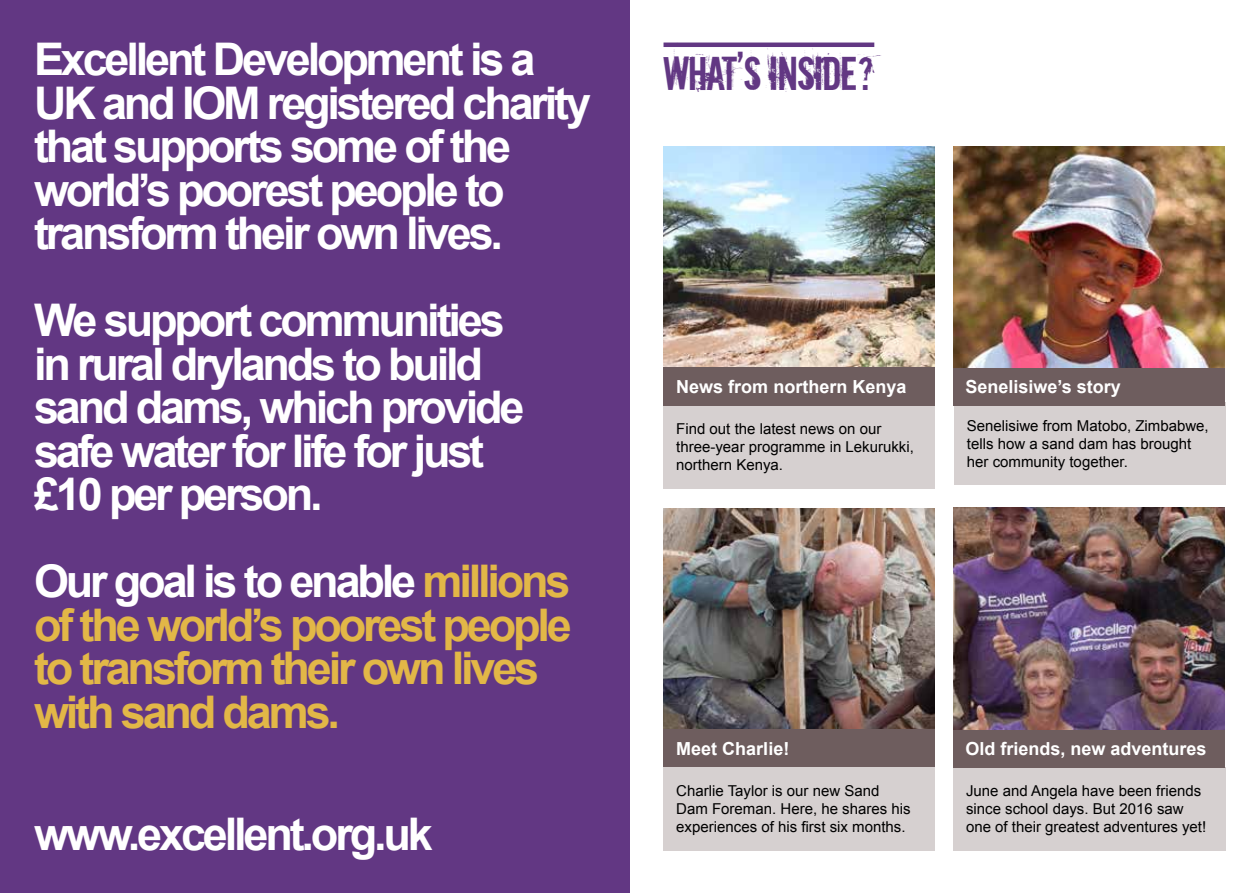
<style>
.page{position:relative;width:1259px;height:893px;background:#fff}
.page>*{position:absolute;margin:0;border:0;box-sizing:border-box;transform-origin:0 0}
.t1{font:700 45px/43.5px "Arial";letter-spacing:-.07em;color:#fff}
.t2{font:700 45px/43.5px "Arial";letter-spacing:-.07em;color:#e2b747}
.t3{font:45px "Downcome";letter-spacing:-.03em;color:#623783}
.t4{font:700 18px "Arial";color:#fff}
.t5{font:15px/18px "Arial";color:#000}
.s1{color:#fff}
</style>
<div class="page">
<div style="left:0;top:0;width:629px;height:893px;background:#623783"></div>
<img style="left:663px;top:508px;width:271px;height:221px">
<div style="left:663px;top:405px;width:272px;height:84px;background:#d6d0d0"></div>
<div style="left:663px;top:767px;width:272px;height:84px;background:#d6d0d0"></div>
<div style="left:953px;top:767px;width:272px;height:84px;background:#d6d0d0"></div>
<div style="left:954px;top:402px;width:271px;height:83px;background:#d6d0d0"></div>
<div style="left:663px;top:367px;width:272px;height:38px;background:#6e5d5e"></div>
<div style="left:953px;top:367px;width:271px;height:38px;background:#6e5d5e"></div>
<div style="left:663px;top:729px;width:272px;height:38px;background:#6e5d5e"></div>
<div style="left:953px;top:729px;width:272px;height:38px;background:#6e5d5e"></div>
<img style="left:953px;top:147px;width:271px;height:221px">
<img style="left:663px;top:147px;width:272px;height:220px">
<img style="left:953px;top:507px;width:272px;height:222px">
<hr style="left:663px;top:43px;width:211px;height:4px;background:#623783">
<h1 class="t1" style="left:34px;top:39px;width:558px">Excellent Development is a<br>UK and IOM registered charity that supports some of the world’s poorest people to transform their own lives.</h1>
<h1 class="t1" style="left:34px;top:300px;width:492px">We support communities in rural drylands to build sand dams, which provide safe water for life for just £10 per person.</h1>
<h1 class="t2" style="left:34px;top:561px;width:539px"><span class="s1">Our goal is to enable</span> millions of the world’s poorest people to transform their own lives with sand dams.</h1>
<h1 class="t1" style="left:34px;top:814px;width:400px">www.excellent.org.uk</h1>
<h1 class="t3" style="left:663px;top:43px;width:212px">What’s Inside?</h1>
<p class="t4" style="left:676px;top:374px;width:232px">News from northern Kenya</p>
<p class="t4" style="left:965px;top:374px;width:157px">Senelisiwe’s story</p>
<p class="t5" style="left:676px;top:420px;width:239px">Find out the latest news on our three-year programme in Lekurukki, northern Kenya.</p>
<p class="t5" style="left:967px;top:417px;width:243px">Senelisiwe from Matobo, Zimbabwe, tells how a sand dam has brought her community together.</p>
<p class="t4" style="left:676px;top:737px;width:115px">Meet Charlie!</p>
<p class="t4" style="left:965px;top:737px;width:243px">Old friends, new adventures</p>
<p class="t5" style="left:676px;top:782px;width:236px">Charlie Taylor is our new Sand<br>Dam Foreman. Here, he shares his experiences of his first six months.</p>
<p class="t5" style="left:966px;top:782px;width:242px">June and Angela have been friends since school days. But 2016 saw one of their greatest adventures yet!</p>
</div>
